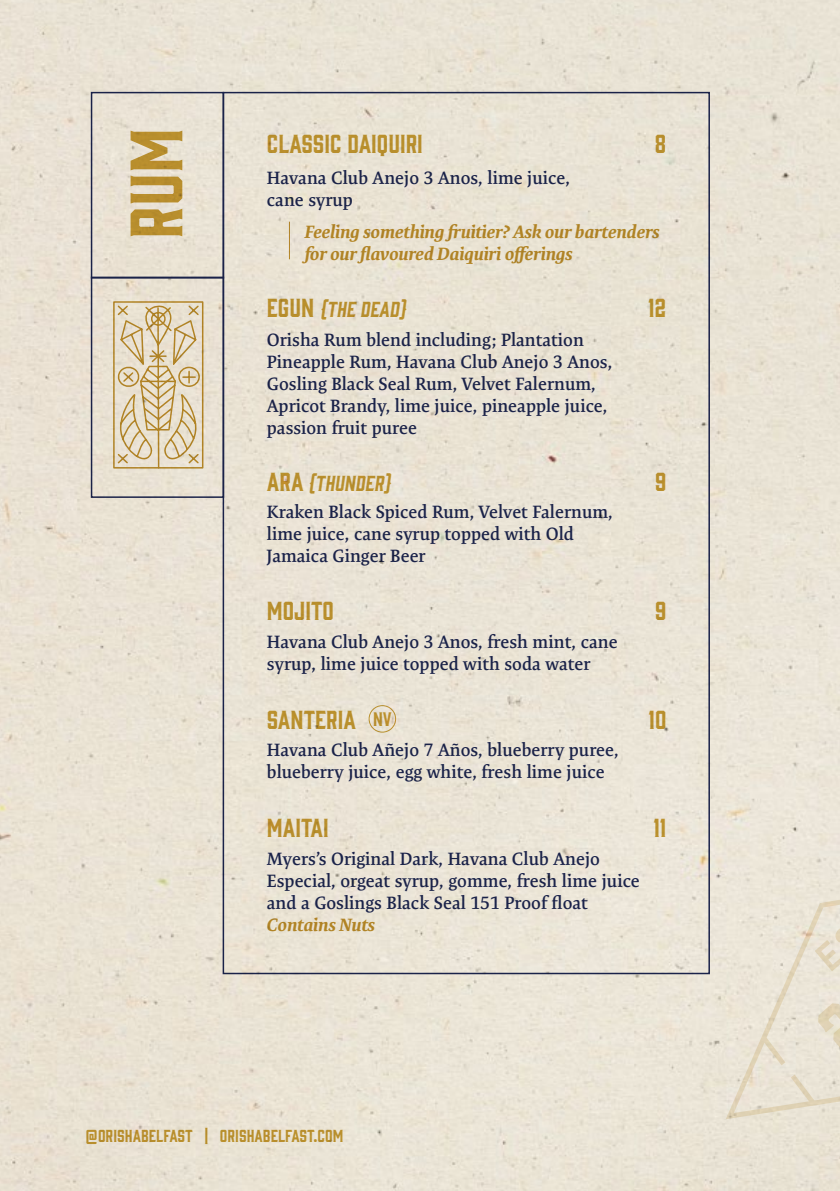
<style>
.page{position:relative;width:840px;height:1191px;background:#eae3d5}
.page>*{position:absolute;margin:0;border:0;box-sizing:border-box;transform-origin:0 0}
.t1{font:68px "Gin";color:#caa137}
.t2{font:24px "Gin";color:#caa136}
.t3{font:italic 20px "Gin";color:#caa136}
.t4{font:600 18px/22px "Expo Serif Pro";color:#1d2758}
.t5{font:italic 700 18px/22px "Expo Serif Pro";color:#c1942d}
.t6{font:18px "Gin";color:#caa137}
.t7{font:16px "Gin";color:#caa136}
.s1{font-style:normal;font-size:24px}
</style>
<div class="page">
<h1 class="t1" style="left:109px;top:239px;width:112px;rotate:-90deg">RUM</h1>
<h2 class="t2" style="left:267px;top:127px;width:157px">CLASSIC DAIQUIRI</h2>
<h2 class="t2" style="left:654px;top:127px;width:13px">8</h2>
<p class="t4" style="left:267px;top:167px;width:304px">Havana Club Anejo 3 Anos, lime juice, cane syrup</p>
<p class="t5" style="left:305px;top:220px;width:356px">Feeling something fruitier? Ask our bartenders for our flavoured Daiquiri offerings</p>
<p class="t3" style="left:267px;top:295px;width:140px"><span class="s1">EGUN</span> {THE DEAD}</p>
<p class="t4" style="left:267px;top:329px;width:347px">Orisha Rum blend including; Plantation Pineapple Rum, Havana Club Anejo 3 Anos, Gosling Black Seal Rum, Velvet Falernum, Apricot Brandy, lime juice, pineapple juice, passion fruit puree</p>
<p class="t3" style="left:267px;top:469px;width:125px"><span class="s1">ARA</span> {THUNDER}</p>
<p class="t4" style="left:267px;top:501px;width:347px">Kraken Black Spiced Rum, Velvet Falernum, lime juice, cane syrup topped with Old<br>Jamaica Ginger Beer</p>
<h2 class="t2" style="left:267px;top:594px;width:68px">MOJITO</h2>
<p class="t4" style="left:267px;top:630px;width:352px">Havana Club Anejo 3 Anos, fresh mint, cane syrup, lime juice topped with soda water</p>
<h2 class="t2" style="left:647px;top:291px;width:20px">12</h2>
<h2 class="t2" style="left:654px;top:465px;width:13px">9</h2>
<h2 class="t2" style="left:654px;top:594px;width:13px">9</h2>
<h2 class="t2" style="left:267px;top:703px;width:90px">SANTERIA</h2>
<p class="t6" style="left:373px;top:706px;width:20px">NV</p>
<p class="t4" style="left:267px;top:739px;width:353px">Havana Club Añejo 7 Años, blueberry puree, blueberry juice, egg white, fresh lime juice</p>
<h2 class="t2" style="left:648px;top:703px;width:19px">10</h2>
<h2 class="t2" style="left:267px;top:811px;width:63px">MAITAI</h2>
<p class="t4" style="left:267px;top:847px;width:374px">Myers’s Original Dark, Havana Club Anejo<br>Especial, orgeat syrup, gomme, fresh lime juice and a Goslings Black Seal 151 Proof float</p>
<p class="t5" style="left:267px;top:913px;width:110px">Contains Nuts</p>
<h2 class="t2" style="left:653px;top:811px;width:15px">11</h2>
<p class="t7" style="left:85px;top:1125px;width:260px">@ORISHABELFAST | ORISHABELFAST.COM</p>
</div>
